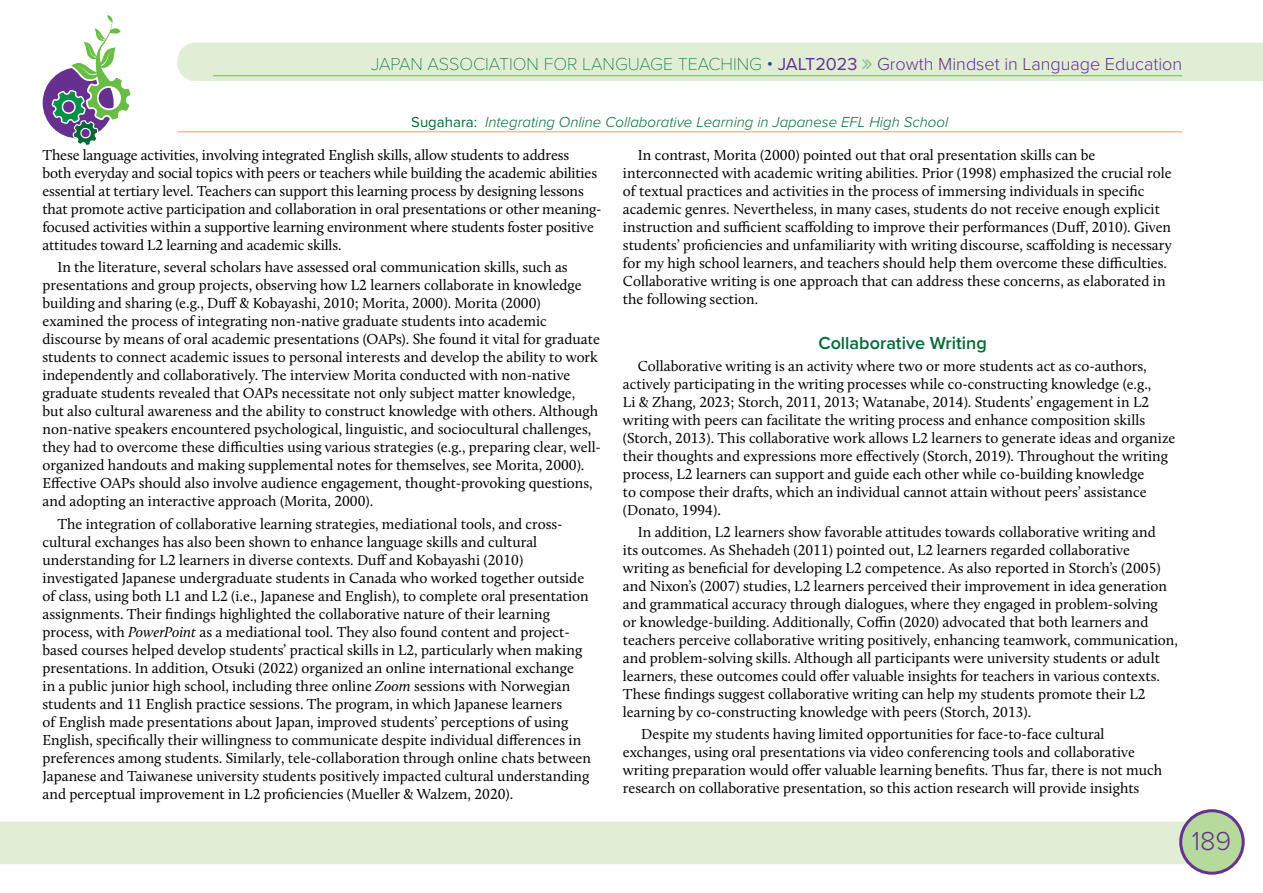
<style>
.page{position:relative;width:1263px;height:893px;background:#fff}
.page>*{position:absolute;margin:0;border:0;box-sizing:border-box;transform-origin:0 0}
.t1{font:300 27px "Proxima Nova";color:#66318f}
.t2{font:100 18px "Proxima Nova T";color:#026a37}
.t3{font:600 18px "Proxima Nova";color:#026a37}
.t4{font:15px/18px "Calluna";color:#000}
.t5{font:italic 300 15px "Proxima Nova";color:#026a37}
.s1{font-family:"Proxima Nova";font-weight:300;color:#25408f}
.s2{font-family:"Proxima Nova";font-weight:400;color:#66318f}
.s3{font-family:"Proxima Nova";font-weight:300;color:#66318f}
.s4{font-weight:400;font-style:normal}
.s5{font-style:italic}
</style>
<div class="page">
<div style="left:0;top:822px;width:1190px;height:42px;background:#dfeed4"></div>
<div style="left:1181px;top:811px;width:62px;height:62px;background:#b5da9c;border-radius:50%"></div>
<div style="left:1179px;top:809px;width:66px;height:66px;border:3px solid #66318f;border-radius:50%"></div>
<svg style="left:42px;top:15px;width:89px;height:130px"></svg>
<hr style="left:177px;top:132px;width:1005px;height:1px;background:#f9ac1a">
<div style="left:177px;top:43px;width:1086px;height:38px;background:#dfeed4"></div>
<p class="t2" style="left:371px;top:53px;width:813px">JAPAN ASSOCIATION FOR LANGUAGE TEACHING <span class="s1">•</span> <span class="s2">JALT2023</span> <span class="s3">Growth Mindset in Language Education</span></p>
<p class="t5" style="left:411px;top:111px;width:538px"><span class="s4">Sugahara:</span> Integrating Online Collaborative Learning in Japanese EFL High School</p>
<p class="t4" style="left:43px;top:146px;width:561px">These language activities, involving integrated English skills, allow students to address both everyday and social topics with peers or teachers while building the academic abilities essential at tertiary level. Teachers can support this learning process by designing lessons that promote active participation and collaboration in oral presentations or other meaning&shy;focused activities within a supportive learning environment where students foster positive attitudes toward L2 learning and academic skills.</p>
<p class="t4" style="left:43px;top:258px;width:560px;text-indent:15px">In the literature, several scholars have assessed oral communication skills, such as presentations and group projects, observing how L2 learners collaborate in knowledge building and sharing (e.g., Duff &amp; Kobayashi, 2010; Morita, 2000). Morita (2000) examined the process of integrating non-native graduate students into academic discourse by means of oral academic presentations (OAPs). She found it vital for graduate students to connect academic issues to personal interests and develop the ability to work independently and collaboratively. The interview Morita conducted with non-native graduate students revealed that OAPs necessitate not only subject matter knowledge,<br>but also cultural awareness and the ability to construct knowledge with others. Although non-native speakers encountered psychological, linguistic, and sociocultural challenges, they had to overcome these difficulties using various strategies (e.g., preparing clear, well&shy;organized handouts and making supplemental notes for themselves, see Morita, 2000).<br>Effective OAPs should also involve audience engagement, thought-provoking questions, and adopting an interactive approach (Morita, 2000).</p>
<p class="t4" style="left:43px;top:514px;width:550px;text-indent:15px">The integration of collaborative learning strategies, mediational tools, and cross&shy;cultural exchanges has also been shown to enhance language skills and cultural understanding for L2 learners in diverse contexts. Duff and Kobayashi (2010) investigated Japanese undergraduate students in Canada who worked together outside of class, using both L1 and L2 (i.e., Japanese and English), to complete oral presentation assignments. Their findings highlighted the collaborative nature of their learning process, with <span class="s5">PowerPoint</span> as a mediational tool. They also found content and project&shy;based courses helped develop students’ practical skills in L2, particularly when making presentations. In addition, Otsuki (2022) organized an online international exchange<br>in a public junior high school, including three online <span class="s5">Zoom</span> sessions with Norwegian students and 11 English practice sessions. The program, in which Japanese learners<br>of English made presentations about Japan, improved students’ perceptions of using English, specifically their willingness to communicate despite individual differences in preferences among students. Similarly, tele-collaboration through online chats between Japanese and Taiwanese university students positively impacted cultural understanding and perceptual improvement in L2 proficiencies (Mueller &amp; Walzem, 2020).</p>
<p class="t4" style="left:623px;top:146px;width:550px;text-indent:15px">In contrast, Morita (2000) pointed out that oral presentation skills can be interconnected with academic writing abilities. Prior (1998) emphasized the crucial role of textual practices and activities in the process of immersing individuals in specific academic genres. Nevertheless, in many cases, students do not receive enough explicit instruction and sufficient scaffolding to improve their performances (Duff, 2010). Given students’ proficiencies and unfamiliarity with writing discourse, scaffolding is necessary for my high school learners, and teachers should help them overcome these difficulties.<br>Collaborative writing is one approach that can address these concerns, as elaborated in the following section.</p>
<p class="t3" style="left:818px;top:329px;width:170px">Collaborative Writing</p>
<p class="t4" style="left:623px;top:357px;width:554px;text-indent:15px">Collaborative writing is an activity where two or more students act as co-authors, actively participating in the writing processes while co-constructing knowledge (e.g.,<br>Li &amp; Zhang, 2023; Storch, 2011, 2013; Watanabe, 2014). Students’ engagement in L2 writing with peers can facilitate the writing process and enhance composition skills (Storch, 2013). This collaborative work allows L2 learners to generate ideas and organize their thoughts and expressions more effectively (Storch, 2019). Throughout the writing process, L2 learners can support and guide each other while co-building knowledge<br>to compose their drafts, which an individual cannot attain without peers’ assistance (Donato, 1994).</p>
<p class="t4" style="left:623px;top:523px;width:556px;text-indent:15px">In addition, L2 learners show favorable attitudes towards collaborative writing and<br>its outcomes. As Shehadeh (2011) pointed out, L2 learners regarded collaborative writing as beneficial for developing L2 competence. As also reported in Storch’s (2005) and Nixon’s (2007) studies, L2 learners perceived their improvement in idea generation and grammatical accuracy through dialogues, where they engaged in problem-solving<br>or knowledge-building. Additionally, Coffin (2020) advocated that both learners and teachers perceive collaborative writing positively, enhancing teamwork, communication, and problem-solving skills. Although all participants were university students or adult learners, these outcomes could offer valuable insights for teachers in various contexts.<br>These findings suggest collaborative writing can help my students promote their L2 learning by co-constructing knowledge with peers (Storch, 2013).</p>
<p class="t4" style="left:623px;top:725px;width:541px;text-indent:18px">Despite my students having limited opportunities for face-to-face cultural exchanges, using oral presentations via video conferencing tools and collaborative writing preparation would offer valuable learning benefits. Thus far, there is not much research on collaborative presentation, so this action research will provide insights</p>
<h1 class="t1" style="left:1192px;top:820px;width:41px">189</h1>
</div>
